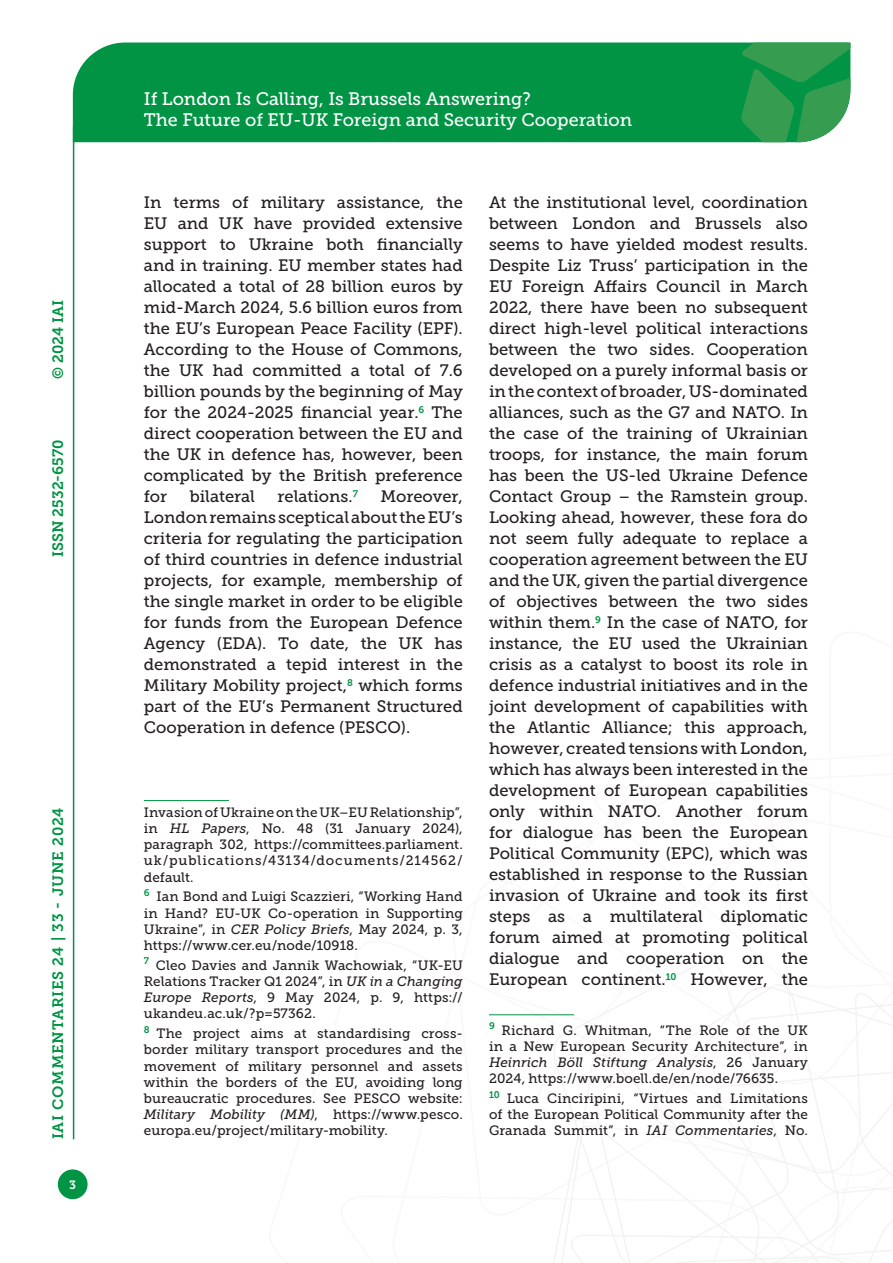
<style>
.page{position:relative;width:893px;height:1263px;background:#fff}
.page>*{position:absolute;margin:0;border:0;box-sizing:border-box;transform-origin:0 0}
.t1{font:18px/21.6px "Museo Slab 500";color:#fff}
.Testo{font:16.5px/21px "Museo Slab 500";color:#231f20;text-align:justify}
.t2{font:15px "Museo Slab 700";letter-spacing:.05em;color:#009444}
.t3{font:15px "Museo Slab 700";color:#009444}
.Nota{font:13.5px/16.2px "Museo Slab 500";letter-spacing:.01em;color:#231f20;text-align:justify}
.t4{font:12px "Museo Slab 700";color:#fff}
.s1{font-style:italic}
</style>
<div class="page">
<svg style="left:531px;top:960px;width:362px;height:303px"></svg>
<div style="left:73px;top:43px;width:668px;height:99px;background:#009444"></div>
<svg style="left:741px;top:43px;width:109px;height:99px;background:#319e55"></svg>
<div style="left:58px;top:1169px;width:30px;height:30px;background:#009444;border-radius:50%"></div>
<hr style="left:73px;top:126px;width:1px;height:1013px;background:#009444">
<hr style="left:144px;top:800px;width:85px;height:1px;background:#009444">
<hr style="left:489px;top:1014px;width:85px;height:1px;background:#009444">
<p class="t2" style="left:50px;top:379px;width:80px;rotate:-90deg">© 2024 IAI</p>
<p class="t3" style="left:50px;top:557px;width:119px;rotate:-90deg">ISSN 2532-6570</p>
<p class="t2" style="left:50px;top:1139px;width:333px;rotate:-90deg">IAI COMMENTARIES 24 | 33 - JUNE 2024</p>
<p class="t4" style="left:69px;top:1178px;width:8px">3</p>
<p class="t1" style="left:144px;top:88px;width:490px">If London Is Calling, Is Brussels Answering?<br>The Future of EU-UK Foreign and Security Cooperation</p>
<p class="Testo" style="left:144px;top:192px;width:320px">In terms of military assistance, the EU and UK have provided extensive support to Ukraine both financially and in training. EU member states had allocated a total of 28 billion euros by mid-March 2024, 5.6 billion euros from the EU’s European Peace Facility (EPF).<br>According to the House of Commons, the UK had committed a total of 7.6 billion pounds by the beginning of May for the 2024-2025 financial year.<sup>6</sup> The direct cooperation between the EU and the UK in defence has, however, been complicated by the British preference for</p>
<p class="Testo" style="left:190px;top:486px;width:67px">bilateral</p>
<p class="Testo" style="left:278px;top:486px;width:82px">relations.<sup>7</sup></p>
<p class="Testo" style="left:144px;top:486px;width:320px;text-indent:237px">Moreover, London remains sceptical about the EU’s criteria for regulating the participation of third countries in defence industrial projects, for example, membership of the single market in order to be eligible for funds from the European Defence Agency (EDA). To date, the UK has demonstrated a tepid interest in the Military Mobility project,<sup>8</sup> which forms part of the EU’s Permanent Structured Cooperation in defence (PESCO).</p>
<p class="Nota" style="left:144px;top:804px;width:320px">Invasion of Ukraine on the UK–EU Relationship”, in <span class="s1">HL Papers</span>, No. 48 (31 January 2024), paragraph 302, https://committees.parliament. uk/publications/43134/documents/214562/ default.</p>
<p class="Nota" style="left:144px;top:889px;width:320px"><sup>6</sup> Ian Bond and Luigi Scazzieri, “Working Hand in Hand? EU-UK Co-operation in Supporting Ukraine”, in <span class="s1">CER Policy Briefs</span>, May 2024, p. 3, https://www.cer.eu/node/10918.</p>
<p class="Nota" style="left:144px;top:957px;width:320px"><sup>7</sup> Cleo Davies and Jannik Wachowiak, “UK-EU Relations Tracker Q1 2024”, in <span class="s1">UK in a Changing Europe Reports</span>, 9 May 2024, p. 9, https:// ukandeu.ac.uk/?p=57362.</p>
<p class="Nota" style="left:144px;top:1025px;width:320px"><sup>8</sup> The project aims at standardising cross&shy;border military transport procedures and the movement of military personnel and assets within the borders of the EU, avoiding long bureaucratic procedures. See PESCO website:<br><span class="s1">Military Mobility (MM)</span>, https://www.pesco. europa.eu/project/military-mobility.</p>
<p class="Testo" style="left:489px;top:192px;width:320px">At the institutional level, coordination between London and Brussels also seems to have yielded modest results.<br>Despite Liz Truss’ participation in the EU Foreign Affairs Council in March 2022, there have been no subsequent direct high-level political interactions between the two sides. Cooperation developed on a purely informal basis or in the context of broader, US-dominated alliances, such as the G7 and NATO. In the case of the training of Ukrainian troops, for instance, the main forum has been the US-led Ukraine Defence Contact Group – the Ramstein group.<br>Looking ahead, however, these fora do not seem fully adequate to replace a cooperation agreement between the EU and the UK, given the partial divergence of objectives between the two sides within them.<sup>9</sup> In the case of NATO, for instance, the EU used the Ukrainian crisis as a catalyst to boost its role in defence industrial initiatives and in the joint development of capabilities with the Atlantic Alliance; this approach, however, created tensions with London, which has always been interested in the development of European capabilities only within NATO. Another forum for dialogue has been the European Political Community (EPC), which was established in response to the Russian invasion of Ukraine and took its first steps as a multilateral diplomatic forum aimed at promoting political dialogue and cooperation on the European continent.<sup>10</sup> However, the</p>
<p class="Nota" style="left:489px;top:1022px;width:320px"><sup>9</sup> Richard G. Whitman, “The Role of the UK in a New European Security Architecture”, in <span class="s1">Heinrich Böll Stiftung Analysis</span>, 26 January 2024, https://www.boell.de/en/node/76635.</p>
<p class="Nota" style="left:489px;top:1090px;width:320px"><sup>10</sup> Luca Cinciripini, “Virtues and Limitations of the European Political Community after the Granada Summit”, in <span class="s1">IAI Commentaries</span>, No.</p>
</div>
